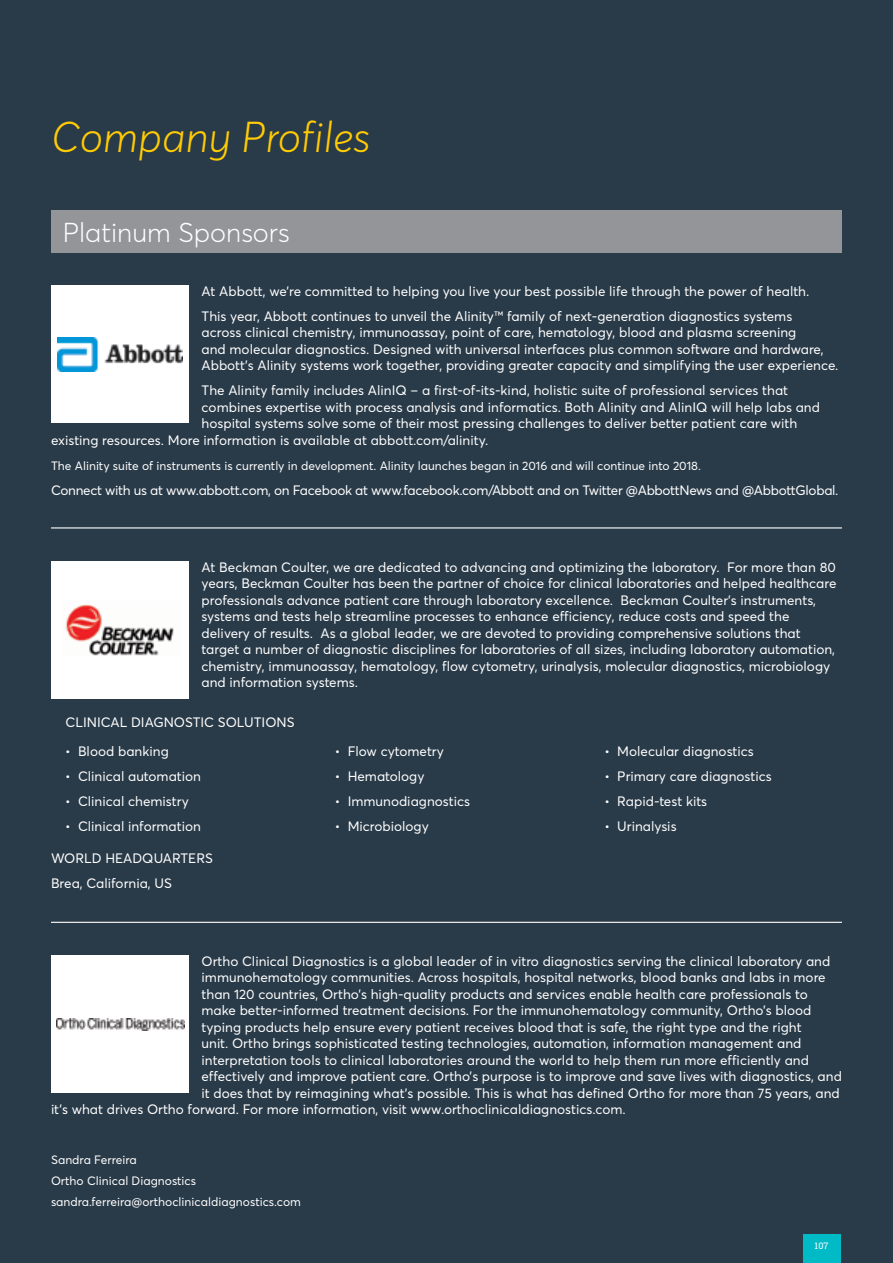
<style>
.page{position:relative;width:893px;height:1263px;background:#293a48}
.page>*{position:absolute;margin:0;border:0;box-sizing:border-box;transform-origin:0 0}
.t1{font:italic 300 42.6px "Averta Std";color:#ffcb05}
.t2{font:300 27px "Averta Std";color:#fff}
.t3{font:13.5px/16.5px "Averta Std";color:#fff}
.t4{font:13.5px "Averta Std";letter-spacing:-.025em;color:#fff}
.t5{font:12px/20.7px "Averta Std";color:#fff}
.t6{font:9px "Roboto Slab";color:#fff}
</style>
<div class="page">
<div style="left:803px;top:1233px;width:37px;height:30px;background:#00bac6"></div>
<div style="left:51px;top:211px;width:791px;height:42px;background:#939598"></div>
<div style="left:51px;top:285px;width:138px;height:138px;background:#fff"></div>
<img style="left:58px;top:337px;width:124px;height:34px">
<div style="left:51px;top:561px;width:138px;height:138px;background:#fff"></div>
<div style="left:51px;top:955px;width:138px;height:138px;background:#fff"></div>
<img style="left:57px;top:1018px;width:128px;height:12px">
<img style="left:65px;top:604px;width:109px;height:52px">
<hr style="left:51px;top:527px;width:791px;height:1px;background:#fff">
<hr style="left:51px;top:922px;width:791px;height:1px;background:#fff">
<h1 class="t1" style="left:51px;top:110px;width:321px">Company Profiles</h1>
<h2 class="t2" style="left:63px;top:216px;width:229px">Platinum Sponsors</h2>
<p class="t3" style="left:202px;top:278px;width:609px;line-height:25px">At Abbott, we’re committed to helping you live your best possible life through the power of health.<br>This year, Abbott continues to unveil the Alinity™ family of next-generation diagnostics systems</p>
<p class="t3" style="left:202px;top:324px;width:638px">across clinical chemistry, immunoassay, point of care, hematology, blood and plasma screening<br>and molecular diagnostics. Designed with universal interfaces plus common software and hardware,<br>Abbott’s Alinity systems work together, providing greater capacity and simplifying the user experience.</p>
<p class="t3" style="left:202px;top:382px;width:588px">The Alinity family includes AlinIQ – a first-of-its-kind, holistic suite of professional services that</p>
<p class="t3" style="left:202px;top:399px;width:620px">combines expertise with process analysis and informatics. Both Alinity and AlinIQ will help labs and</p>
<p class="t3" style="left:202px;top:415px;width:597px">hospital systems solve some of their most pressing challenges to deliver better patient care with</p>
<p class="t3" style="left:51px;top:432px;width:439px">existing resources. More information is available at abbott.com/alinity.</p>
<p class="t5" style="left:51px;top:455px;width:651px">The Alinity suite of instruments is currently in development. Alinity launches began in 2016 and will continue into 2018.</p>
<p class="t4" style="left:51px;top:482px;width:789px">Connect with us at www.abbott.com, on Facebook at www.facebook.com/Abbott and on Twitter @AbbottNews and @AbbottGlobal.</p>
<p class="t3" style="left:202px;top:558px;width:636px">At Beckman Coulter, we are dedicated to advancing and optimizing the laboratory. For more than 80 years, Beckman Coulter has been the partner of choice for clinical laboratories and helped healthcare professionals advance patient care through laboratory excellence. Beckman Coulter’s instruments, systems and tests help streamline processes to enhance efficiency, reduce costs and speed the delivery of results. As a global leader, we are devoted to providing comprehensive solutions that target a number of diagnostic disciplines for laboratories of all sizes, including laboratory automation, chemistry, immunoassay, hematology, flow cytometry, urinalysis, molecular diagnostics, microbiology and information systems.</p>
<p class="t3" style="left:66px;top:713px;width:231px">CLINICAL DIAGNOSTIC SOLUTIONS</p>
<p class="t3" style="left:65px;top:743px;width:105px">• Blood banking</p>
<p class="t3" style="left:65px;top:768px;width:137px">• Clinical automation</p>
<p class="t3" style="left:65px;top:793px;width:125px">• Clinical chemistry</p>
<p class="t3" style="left:65px;top:818px;width:137px">• Clinical information</p>
<p class="t3" style="left:51px;top:846px;width:163px;line-height:25px">WORLD HEADQUARTERS<br>Brea, California, US</p>
<p class="t3" style="left:335px;top:743px;width:111px">• Flow cytometry</p>
<p class="t3" style="left:335px;top:768px;width:91px">• Hematology</p>
<p class="t3" style="left:335px;top:793px;width:137px">• Immunodiagnostics</p>
<p class="t3" style="left:335px;top:818px;width:95px">• Microbiology</p>
<p class="t3" style="left:605px;top:743px;width:151px">• Molecular diagnostics</p>
<p class="t3" style="left:605px;top:768px;width:169px">• Primary care diagnostics</p>
<p class="t3" style="left:605px;top:793px;width:104px">• Rapid-test kits</p>
<p class="t3" style="left:605px;top:818px;width:74px">• Urinalysis</p>
<p class="t3" style="left:202px;top:953px;width:630px">Ortho Clinical Diagnostics is a global leader of in vitro diagnostics serving the clinical laboratory and</p>
<p class="t3" style="left:202px;top:969px;width:626px">immunohematology communities. Across hospitals, hospital networks, blood banks and labs in more</p>
<p class="t3" style="left:202px;top:986px;width:608px">than 120 countries, Ortho’s high-quality products and services enable health care professionals to</p>
<p class="t3" style="left:202px;top:1002px;width:611px">make better-informed treatment decisions. For the immunohematology community, Ortho’s blood</p>
<p class="t3" style="left:202px;top:1019px;width:602px">typing products help ensure every patient receives blood that is safe, the right type and the right</p>
<p class="t3" style="left:202px;top:1035px;width:601px">unit. Ortho brings sophisticated testing technologies, automation, information management and</p>
<p class="t3" style="left:202px;top:1052px;width:609px">interpretation tools to clinical laboratories around the world to help them run more efficiently and</p>
<p class="t3" style="left:202px;top:1068px;width:642px">effectively and improve patient care. Ortho’s purpose is to improve and save lives with diagnostics, and</p>
<p class="t3" style="left:202px;top:1085px;width:640px">it does that by reimagining what’s possible. This is what has defined Ortho for more than 75 years, and</p>
<p class="t3" style="left:51px;top:1101px;width:576px">it’s what drives Ortho forward. For more information, visit www.orthoclinicaldiagnostics.com.</p>
<p class="t5" style="left:51px;top:1150px;width:251px">Sandra Ferreira<br>Ortho Clinical Diagnostics sandra.ferreira@orthoclinicaldiagnostics.com</p>
<p class="t6" style="left:815px;top:1239px;width:15px">107</p>
</div>
